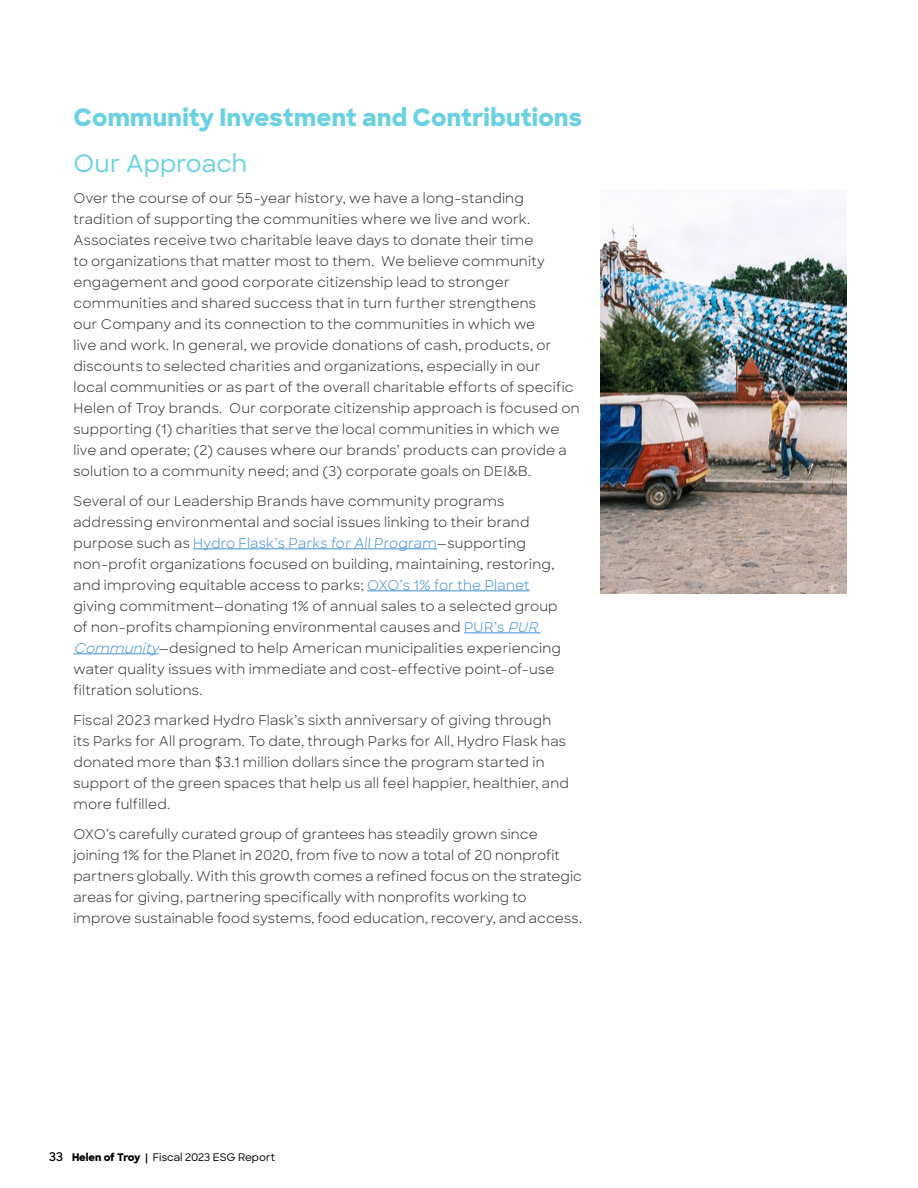
<style>
.page{position:relative;width:918px;height:1188px;background:#fff}
.page>*{position:absolute;margin:0;border:0;box-sizing:border-box;transform-origin:0 0}
.t1{font:800 24px "Sharp Sans";letter-spacing:.01em;color:#6ad1e3}
.t2{font:500 24px "Sharp Sans";letter-spacing:.005em;color:#6ad1e3}
.t3{font:13.5px/21px "Sharp Sans";letter-spacing:.015em;color:#292e2f}
.t4{font:500 10.5px "Sharp Sans";color:#000}
.s1{color:#408fd4}
.s2{font-style:italic;color:#408fd4}
.s3{font-weight:600;font-size:12px}
.s4{font-weight:800}
.s5{font-weight:600}
</style>
<div class="page">
<hr style="left:193px;top:549px;width:244px;height:1px;background:#408fd4">
<hr style="left:367px;top:591px;width:163px;height:1px;background:#408fd4">
<hr style="left:464px;top:633px;width:76px;height:1px;background:#408fd4">
<hr style="left:74px;top:654px;width:85px;height:1px;background:#408fd4">
<img style="left:600px;top:207px;width:246px;height:387px">
<h1 class="t1" style="left:74px;top:99px;width:510px">Community Investment and Contributions</h1>
<h1 class="t2" style="left:74px;top:146px;width:175px">Our Approach</h1>
<p class="t3" style="left:74px;top:186px;width:508px">Over the course of our 55-year history, we have a long-standing tradition of supporting the communities where we live and work.<br>Associates receive two charitable leave days to donate their time<br>to organizations that matter most to them. We believe community engagement and good corporate citizenship lead to stronger communities and shared success that in turn further strengthens<br>our Company and its connection to the communities in which we<br>live and work. In general, we provide donations of cash, products, or discounts to selected charities and organizations, especially in our<br>local communities or as part of the overall charitable efforts of specific Helen of Troy brands. Our corporate citizenship approach is focused on supporting (1) charities that serve the local communities in which we live and operate; (2) causes where our brands’ products can provide a solution to a community need; and (3) corporate goals on DEI&amp;B.</p>
<p class="t3" style="left:73px;top:490px;width:489px">Several of our Leadership Brands have community programs addressing environmental and social issues linking to their brand purpose such as <span class="s1">Hydro Flask’s Parks for All Program</span>—supporting non-profit organizations focused on building, maintaining, restoring, and improving equitable access to parks; <span class="s1">OXO’s 1% for the Planet </span>giving commitment—donating 1% of annual sales to a selected group of non-profits championing environmental causes and <span class="s1">PUR’s</span> <span class="s2">PUR Community</span>—designed to help American municipalities experiencing water quality issues with immediate and cost-effective point-of-use filtration solutions.</p>
<p class="t3" style="left:73px;top:708px;width:497px">Fiscal 2023 marked Hydro Flask’s sixth anniversary of giving through its Parks for All program. To date, through Parks for All, Hydro Flask has donated more than $3.1 million dollars since the program started in support of the green spaces that help us all feel happier, healthier, and more fulfilled.</p>
<p class="t3" style="left:73px;top:822px;width:510px">OXO’s carefully curated group of grantees has steadily grown since joining 1% for the Planet in 2020, from five to now a total of 20 nonprofit partners globally. With this growth comes a refined focus on the strategic areas for giving, partnering specifically with nonprofits working to improve sustainable food systems, food education, recovery, and access.</p>
<p class="t4" style="left:49px;top:1149px;width:228px"><span class="s3">33</span> <span class="s4">Helen of Troy</span> <span class="s5">|</span> Fiscal 2023 ESG Report</p>
</div>
